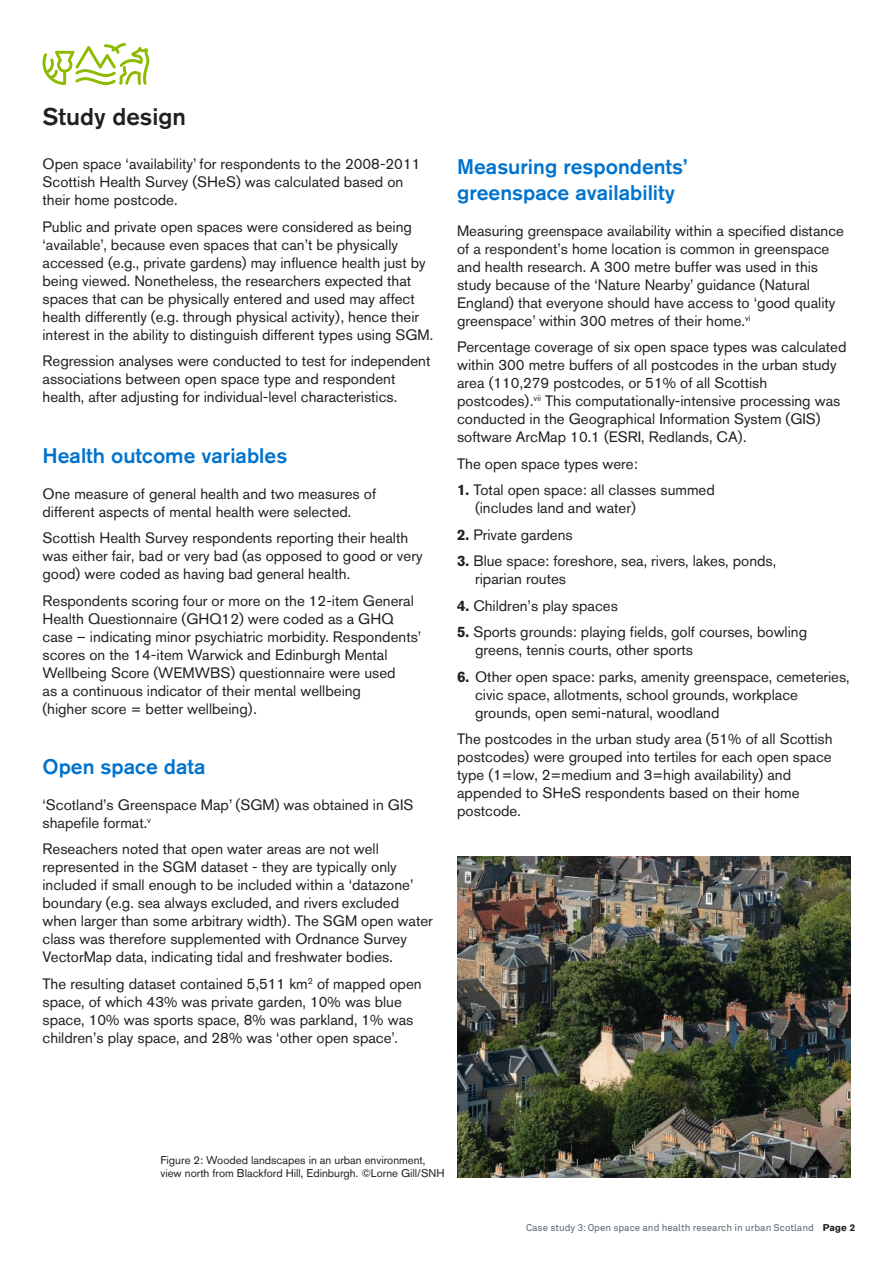
<style>
.page{position:relative;width:893px;height:1263px;background:#fff}
.page>*{position:absolute;margin:0;border:0;box-sizing:border-box;transform-origin:0 0}
.t1{font:500 24px "Akzidenz Grotesk BQ";color:#231f20}
.t2{font:500 21px/25.2px "Akzidenz Grotesk BQ";color:#0073ce}
.t3{font:15px/18px "Akzidenz Grotesk BQ";color:#231f20}
.t4{font:11.25px/13.5px "Akzidenz Grotesk BQ";color:#231f20}
.t5{font:9.75px "Akkurat";color:#5a6670}
.s1{font-weight:700}
.s2{font-family:"Akzidenz Grotesk BQ";font-weight:700;color:#231f20}
</style>
<div class="page">
<svg style="left:43px;top:43px;width:107px;height:42px"></svg>
<img style="left:457px;top:856px;width:393px;height:322px">
<h1 class="t1" style="left:43px;top:102px;width:145px">Study design</h1>
<p class="t3" style="left:43px;top:155px;width:379px">Open space ‘availability’ for respondents to the 2008-2011<br>Scottish Health Survey (SHeS) was calculated based on their home postcode.</p>
<p class="t3" style="left:43px;top:218px;width:392px">Public and private open spaces were considered as being ‘available’, because even spaces that can’t be physically accessed (e.g., private gardens) may influence health just by being viewed. Nonetheless, the researchers expected that spaces that can be physically entered and used may affect health differently (e.g. through physical activity), hence their interest in the ability to distinguish different types using SGM.</p>
<p class="t3" style="left:43px;top:352px;width:389px">Regression analyses were conducted to test for independent associations between open space type and respondent health, after adjusting for individual-level characteristics.</p>
<h2 class="t2" style="left:43px;top:442px;width:246px">Health outcome variables</h2>
<p class="t3" style="left:43px;top:484px;width:335px">One measure of general health and two measures of different aspects of mental health were selected.</p>
<p class="t3" style="left:43px;top:529px;width:382px">Scottish Health Survey respondents reporting their health was either fair, bad or very bad (as opposed to good or very good) were coded as having bad general health.</p>
<p class="t3" style="left:43px;top:591px;width:380px">Respondents scoring four or more on the 12-item General Health Questionnaire (GHQ12) were coded as a GHQ case – indicating minor psychiatric morbidity. Respondents’ scores on the 14-item Warwick and Edinburgh Mental Wellbeing Score (WEMWBS) questionnaire were used<br>as a continuous indicator of their mental wellbeing<br>(higher score = better wellbeing).</p>
<h2 class="t2" style="left:43px;top:753px;width:164px">Open space data</h2>
<p class="t3" style="left:43px;top:795px;width:373px">‘Scotland’s Greenspace Map’ (SGM) was obtained in GIS shapefile format.<sup>v</sup></p>
<p class="t3" style="left:43px;top:840px;width:392px">Reseachers noted that open water areas are not well represented in the SGM dataset - they are typically only included if small enough to be included within a ‘datazone’ boundary (e.g. sea always excluded, and rivers excluded when larger than some arbitrary width). The SGM open water class was therefore supplemented with Ordnance Survey VectorMap data, indicating tidal and freshwater bodies.</p>
<p class="t3" style="left:43px;top:974px;width:381px">The resulting dataset contained 5,511 km<sup>2</sup> of mapped open space, of which 43% was private garden, 10% was blue space, 10% was sports space, 8% was parkland, 1% was children’s play space, and 28% was ‘other open space’.</p>
<h2 class="t2" style="left:457px;top:154px;width:232px">Measuring respondents’ greenspace availability</h2>
<p class="t3" style="left:457px;top:221px;width:388px">Measuring greenspace availability within a specified distance of a respondent’s home location is common in greenspace and health research. A 300 metre buffer was used in this study because of the ‘Nature Nearby’ guidance (Natural England) that everyone should have access to ‘good quality greenspace’ within 300 metres of their home.<sup>vi</sup></p>
<p class="t3" style="left:457px;top:338px;width:391px">Percentage coverage of six open space types was calculated within 300 metre buffers of all postcodes in the urban study area (110,279 postcodes, or 51% of all Scottish postcodes).<sup>vii</sup> This computationally-intensive processing was conducted in the Geographical Information System (GIS) software ArcMap 10.1 (ESRI, Redlands, CA).</p>
<p class="t3" style="left:457px;top:454px;width:182px">The open space types were:</p>
<p class="t3" style="left:475px;top:481px;width:241px;text-indent:-18px"><span class="s1">1.</span> Total open space: all classes summed (includes land and water)</p>
<p class="t3" style="left:457px;top:525px;width:117px"><span class="s1">2.</span> Private gardens</p>
<p class="t3" style="left:475px;top:552px;width:303px;text-indent:-18px"><span class="s1">3.</span> Blue space: foreshore, sea, rivers, lakes, ponds, riparian routes</p>
<p class="t3" style="left:457px;top:596px;width:162px"><span class="s1">4.</span> Children’s play spaces</p>
<p class="t3" style="left:475px;top:623px;width:333px;text-indent:-18px"><span class="s1">5.</span> Sports grounds: playing fields, golf courses, bowling greens, tennis courts, other sports</p>
<p class="t3" style="left:475px;top:667px;width:376px;text-indent:-18px"><span class="s1">6.</span> Other open space: parks, amenity greenspace, cemeteries, civic space, allotments, school grounds, workplace grounds, open semi-natural, woodland</p>
<p class="t3" style="left:457px;top:730px;width:377px">The postcodes in the urban study area (51% of all Scottish postcodes) were grouped into tertiles for each open space type (1=low, 2=medium and 3=high availability) and appended to SHeS respondents based on their home postcode.</p>
<p class="t4" style="left:161px;top:1153px;width:286px">Figure 2: Wooded landscapes in an urban environment, view north from Blackford Hill, Edinburgh. ©Lorne Gill/SNH</p>
<p class="t5" style="left:526px;top:1222px;width:331px">Case study 3: Open space and health research in urban Scotland <span class="s2">Page 2</span></p>
</div>
